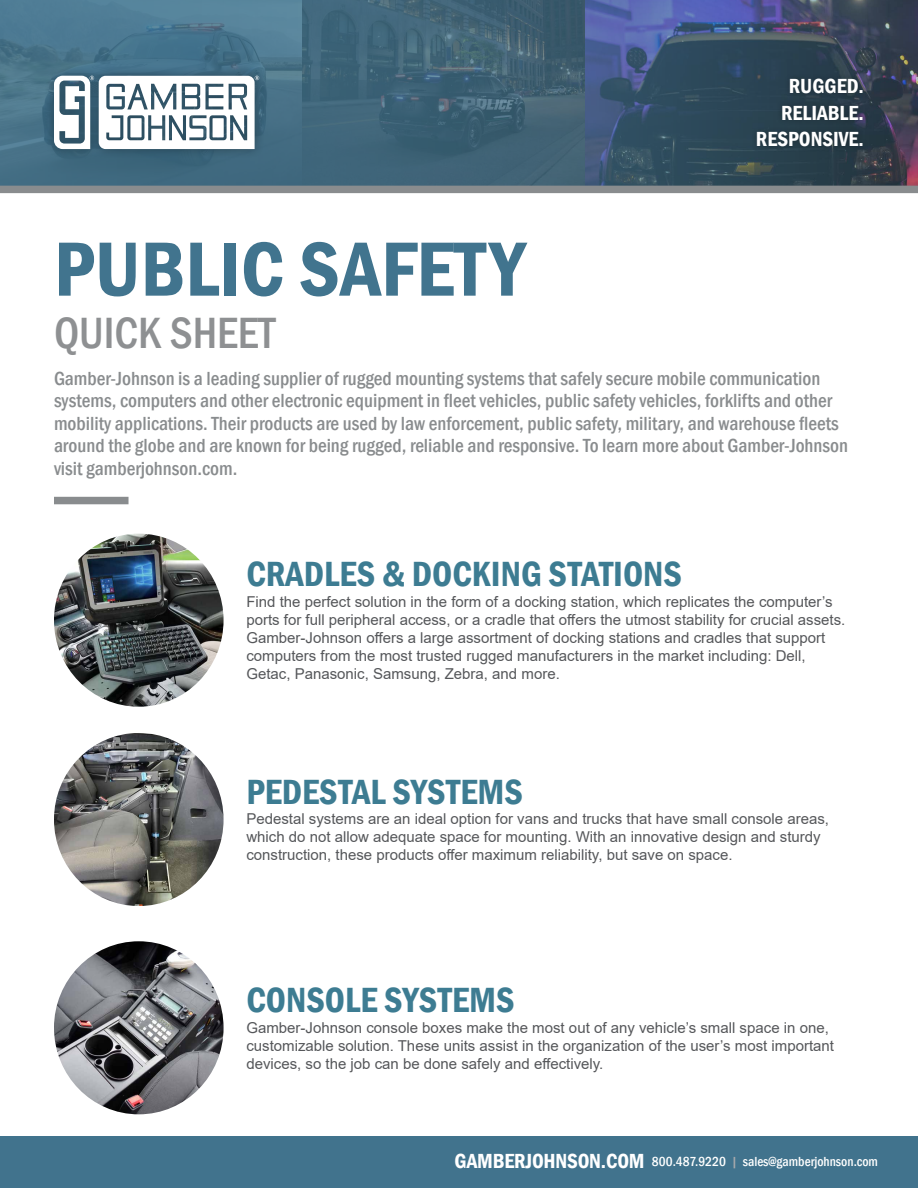
<style>
.page{position:relative;width:918px;height:1188px;background:#fff}
.page>*{position:absolute;margin:0;border:0;box-sizing:border-box;transform-origin:0 0}
.t1{font:600 condensed 79.5px "Franklin Gothic";color:#41748e}
.t2{font:500 condensed 45px "Franklin Gothic";color:#8e9092}
.t3{font:600 condensed 36px "Franklin Gothic";color:#3d7c92}
.t4{font:600 condensed 21px/26.2px "Franklin Gothic";color:#fff;text-align:right}
.t5{font:500 condensed 19.5px/22.5px "Franklin Gothic";color:#898c8e}
.t6{font:15px/18px "Arial";color:#55575a}
.t7{font:500 condensed 13.5px "Franklin Gothic";color:#fff}
.s1{font-weight:600;font-size:21px}
.s2{color:#a7a9ac}
</style>
<div class="page">
<svg style="left:0;top:0;width:918px;height:186px;background:#405f76"></svg>
<div style="left:0;top:186px;width:918px;height:7px;background:#898c8e"></div>
<div style="left:751px;top:74px;width:118px;height:78px;background:#000;opacity:.3"></div>
<div style="left:44px;top:66px;width:224px;height:93px;background:#000;opacity:.3"></div>
<svg style="left:54px;top:76px;width:205px;height:73px"></svg>
<div style="left:0;top:1137px;width:918px;height:51px;background:#41738d"></div>
<img style="left:54px;top:534px;width:170px;height:173px">
<img style="left:54px;top:941px;width:170px;height:173px">
<img style="left:54px;top:733px;width:170px;height:173px">
<div style="left:54px;top:497px;width:75px;height:7px;background:#898c8e"></div>
<h1 class="t1" style="left:54px;top:216px;width:473px">PUBLIC SAFETY</h1>
<h2 class="t2" style="left:54px;top:304px;width:223px">QUICK SHEET</h2>
<h3 class="t4" style="left:756px;top:73px;width:110px">RUGGED.<br>RELIABLE.<br>RESPONSIVE.</h3>
<p class="t5" style="left:54px;top:367px;width:796px">Gamber-Johnson is a leading supplier of rugged mounting systems that safely secure mobile communication systems, computers and other electronic equipment in fleet vehicles, public safety vehicles, forklifts and other mobility applications. Their products are used by law enforcement, public safety, military, and warehouse fleets around the globe and are known for being rugged, reliable and responsive. To learn more about Gamber-Johnson visit gamberjohnson.com.</p>
<h3 class="t3" style="left:246px;top:550px;width:437px">CRADLES &amp; DOCKING STATIONS</h3>
<p class="t6" style="left:246px;top:593px;width:601px">Find the perfect solution in the form of a docking station, which replicates the computer’s ports for full peripheral access, or a cradle that offers the utmost stability for crucial assets.<br>Gamber-Johnson offers a large assortment of docking stations and cradles that support computers from the most trusted rugged manufacturers in the market including: Dell, Getac, Panasonic, Samsung, Zebra, and more.</p>
<h3 class="t3" style="left:246px;top:768px;width:278px">PEDESTAL SYSTEMS</h3>
<p class="t6" style="left:246px;top:810px;width:584px">Pedestal systems are an ideal option for vans and trucks that have small console areas, which do not allow adequate space for mounting. With an innovative design and sturdy construction, these products offer maximum reliability, but save on space.</p>
<h3 class="t3" style="left:246px;top:976px;width:270px">CONSOLE SYSTEMS</h3>
<p class="t6" style="left:246px;top:1018px;width:589px">Gamber-Johnson console boxes make the most out of any vehicle’s small space in one, customizable solution. These units assist in the organization of the user’s most important devices, so the job can be done safely and effectively.</p>
<p class="t7" style="left:454px;top:1153px;width:425px"><span class="s1">GAMBERJOHNSON.COM</span> 800.487.9220 <span class="s2">|</span> sales@gamberjohnson.com</p>
</div>
